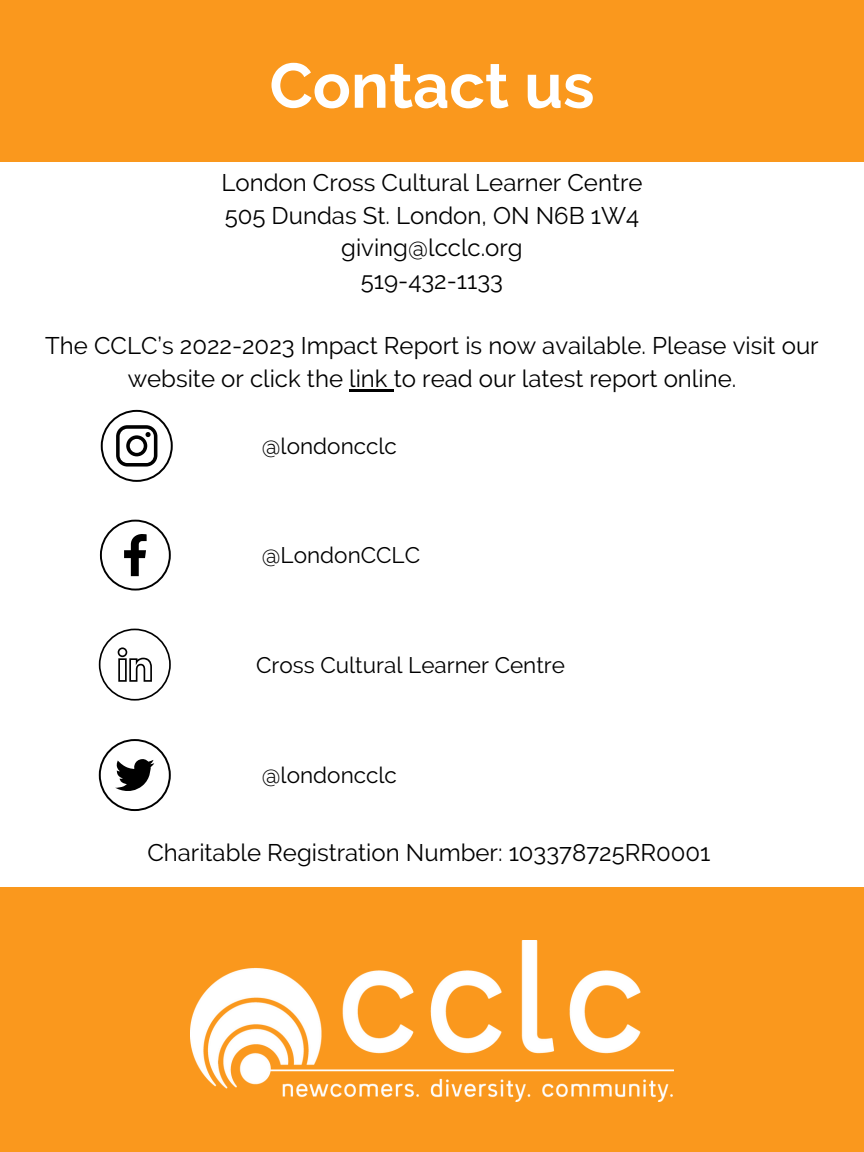
<style>
.page{position:relative;width:864px;height:1152px;background:#fa981d}
.page>*{position:absolute;margin:0;border:0;box-sizing:border-box;transform-origin:0 0}
.t1{font:700 63px "Raleway";color:#fff}
.t2{font:24px/32.7px "Raleway";color:#000;text-align:center}
.t3{font:22.5px "Raleway";color:#000}
</style>
<div class="page">
<img style="left:190px;top:940px;width:484px;height:161px">
<div style="left:0;top:108px;width:864px;height:779px;background:#fff"></div>
<div style="left:0;top:0;width:864px;height:161px;background:#fa981d"></div>
<svg style="left:101px;top:410px;width:72px;height:72px"></svg>
<svg style="left:99px;top:739px;width:72px;height:72px"></svg>
<svg style="left:99px;top:629px;width:72px;height:72px"></svg>
<svg style="left:100px;top:520px;width:71px;height:71px"></svg>
<hr style="left:349px;top:389px;width:45px;height:2px;background:#000">
<p class="t1" style="left:270px;top:49px;width:326px">Contact us</p>
<p class="t2" style="left:221px;top:166px;width:423px">London Cross Cultural Learner Centre</p>
<p class="t2" style="left:225px;top:199px;width:416px">505 Dundas St. London, ON N6B 1W4</p>
<p class="t2" style="left:341px;top:231px;width:183px">giving@lcclc.org</p>
<p class="t2" style="left:361px;top:264px;width:144px">519-432-1133</p>
<p class="t2" style="left:45px;top:329px;width:775px">The CCLC’s 2022-2023 Impact Report is now available. Please visit our website or click the link to read our latest report online.</p>
<p class="t3" style="left:262px;top:433px;width:137px">@londoncclc</p>
<p class="t3" style="left:262px;top:542px;width:160px">@LondonCCLC</p>
<p class="t3" style="left:256px;top:651px;width:311px">Cross Cultural Learner Centre</p>
<p class="t3" style="left:262px;top:762px;width:137px">@londoncclc</p>
<p class="t2" style="left:147px;top:836px;width:565px">Charitable Registration Number: 103378725RR0001</p>
</div>
